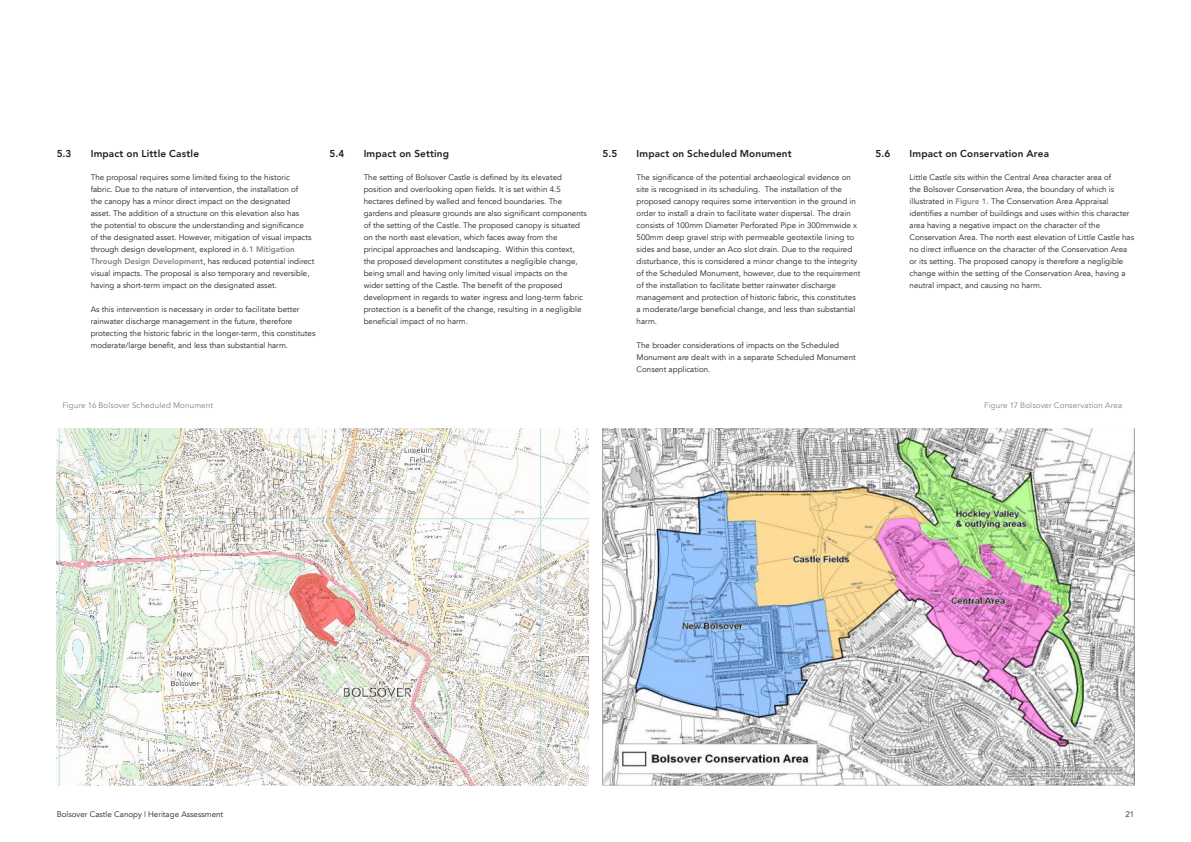
<style>
.page{position:relative;width:1191px;height:842px;background:#fff}
.page>*{position:absolute;margin:0;border:0;box-sizing:border-box;transform-origin:0 0}
.t1{font:800 10px "Avenir LT";letter-spacing:.01em;color:#231f20}
.body_in_numbered_tex{font:8px/12px "Avenir LT";color:#231f20}
.t2{font:8px "Avenir LT";letter-spacing:.015em;color:#808285}
.s1{font-weight:800;color:#808285}
</style>
<div class="page">
<img style="left:602px;top:428px;width:532px;height:357px">
<img style="left:57px;top:428px;width:531px;height:357px">
<p class="t1" style="left:57px;top:148px;width:16px">5.3</p>
<p class="t1" style="left:91px;top:148px;width:110px">Impact on Little Castle</p>
<p class="body_in_numbered_tex" style="left:91px;top:172px;width:225px">The proposal requires some limited fixing to the historic<br>fabric. Due to the nature of intervention, the installation of<br>the canopy has a minor direct impact on the designated<br>asset. The addition of a structure on this elevation also has<br>the potential to obscure the understanding and significance<br>of the designated asset. However, mitigation of visual impacts through design development, explored in <span class="s1">6.1 Mitigation Through Design Development</span>, has reduced potential indirect visual impacts. The proposal is also temporary and reversible, having a short-term impact on the designated asset.</p>
<p class="body_in_numbered_tex" style="left:91px;top:303px;width:226px">As this intervention is necessary in order to facilitate better rainwater discharge management in the future, therefore protecting the historic fabric in the longer-term, this constitutes moderate/large benefit, and less than substantial harm.</p>
<p class="t1" style="left:330px;top:148px;width:16px">5.4</p>
<p class="t1" style="left:364px;top:148px;width:87px">Impact on Setting</p>
<p class="body_in_numbered_tex" style="left:364px;top:172px;width:225px">The setting of Bolsover Castle is defined by its elevated position and overlooking open fields. It is set within 4.5 hectares defined by walled and fenced boundaries. The gardens and pleasure grounds are also significant components of the setting of the Castle. The proposed canopy is situated on the north east elevation, which faces away from the principal approaches and landscaping. Within this context, the proposed development constitutes a negligible change, being small and having only limited visual impacts on the wider setting of the Castle. The benefit of the proposed development in regards to water ingress and long-term fabric protection is a benefit of the change, resulting in a negligible beneficial impact of no harm.</p>
<p class="t1" style="left:602px;top:148px;width:16px">5.5</p>
<p class="t1" style="left:636px;top:148px;width:156px">Impact on Scheduled Monument</p>
<p class="body_in_numbered_tex" style="left:636px;top:172px;width:225px">The significance of the potential archaeological evidence on site is recognised in its scheduling. The installation of the proposed canopy requires some intervention in the ground in order to install a drain to facilitate water dispersal. The drain consists of 100mm Diameter Perforated Pipe in 300mmwide x 500mm deep gravel strip with permeable geotextile lining to sides and base, under an Aco slot drain. Due to the required disturbance, this is considered a minor change to the integrity of the Scheduled Monument, however, due to the requirement of the installation to facilitate better rainwater discharge management and protection of historic fabric, this constitutes a moderate/large beneficial change, and less than substantial harm.</p>
<p class="body_in_numbered_tex" style="left:636px;top:339px;width:221px">The broader considerations of impacts on the Scheduled<br>Monument are dealt with in a separate Scheduled Monument<br>Consent application.</p>
<p class="t1" style="left:875px;top:148px;width:16px">5.6</p>
<p class="t1" style="left:909px;top:148px;width:141px">Impact on Conservation Area</p>
<p class="body_in_numbered_tex" style="left:909px;top:172px;width:226px">Little Castle sits within the Central Area character area of<br>the Bolsover Conservation Area, the boundary of which is illustrated in <span class="s1">Figure 1.</span> The Conservation Area Appraisal identifies a number of buildings and uses within this character area having a negative impact on the character of the Conservation Area. The north east elevation of Little Castle has no direct influence on the character of the Conservation Area or its setting. The proposed canopy is therefore a negligible change within the setting of the Conservation Area, having a neutral impact, and causing no harm.</p>
<p class="t2" style="left:62px;top:401px;width:152px">Figure 16 Bolsover Scheduled Monument</p>
<p class="t2" style="left:984px;top:401px;width:139px">Figure 17 Bolsover Conservation Area</p>
<p class="body_in_numbered_tex" style="left:57px;top:808px;width:168px">Bolsover Castle Canopy | Heritage Assessment</p>
<p class="body_in_numbered_tex" style="left:1125px;top:808px;width:10px">21</p>
</div>
